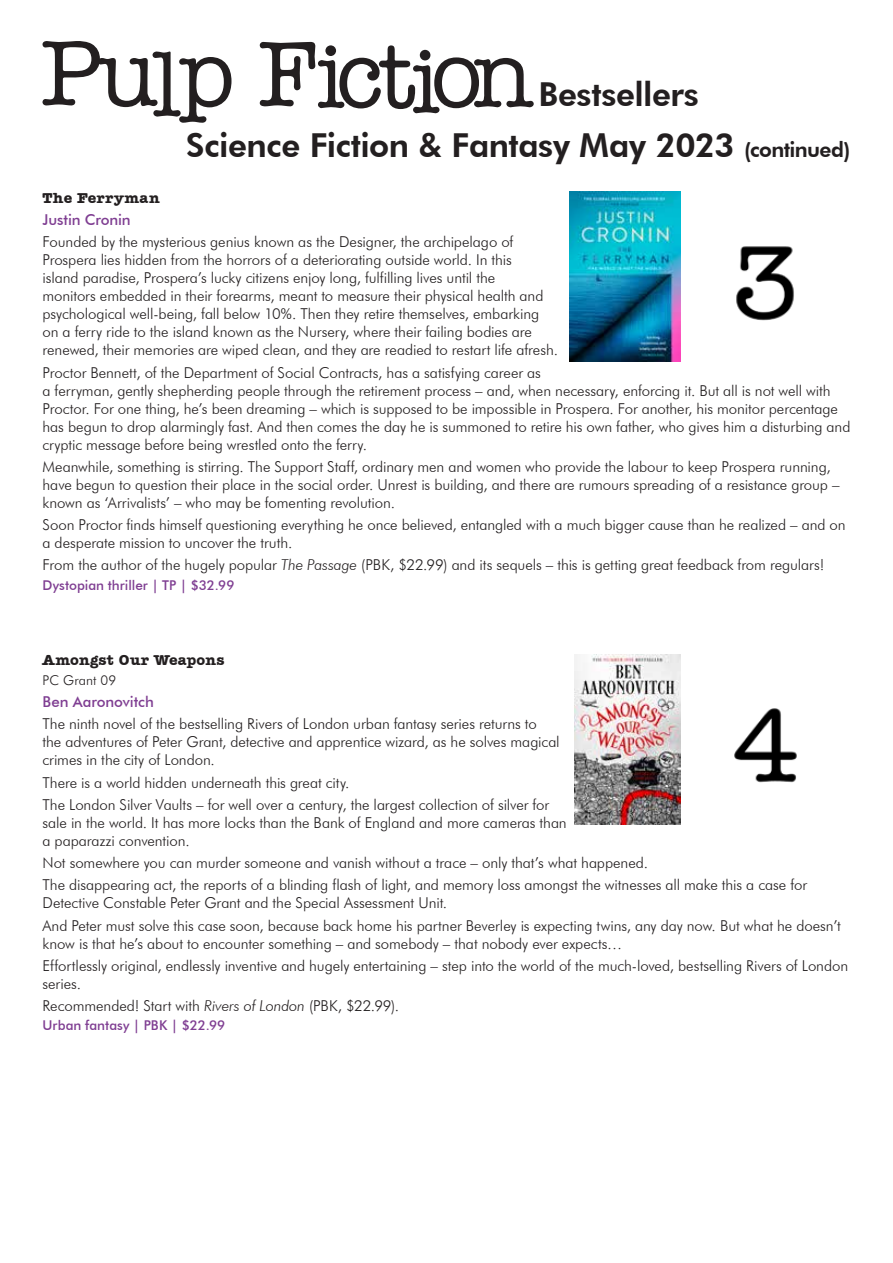
<style>
.page{position:relative;width:893px;height:1263px;background:#fff}
.page>*{position:absolute;margin:0;border:0;box-sizing:border-box;transform-origin:0 0}
.t1{font:800 33px "Futura BT";letter-spacing:-.015em;color:#231f20}
.t2{font:300 15px/18px "Futura BT";letter-spacing:-.005em;color:#231f20}
.t3{font:700 15px "Amer Typewriter IT Cby BT";letter-spacing:.015em;color:#231f20}
.t4{font:500 15px "Futura BT";letter-spacing:-.01em;color:#7f3e92}
.t5{font:500 13.5px "Futura BT";color:#7f3e92}
.t6{font:300 13.5px "Futura BT";letter-spacing:.015em;color:#231f20}
.s1{font-size:21px}
.s2{font-style:italic}
</style>
<div class="page">
<svg style="left:43px;top:41px;width:188px;height:82px"></svg>
<svg style="left:260px;top:42px;width:274px;height:71px"></svg>
<img style="left:570px;top:191px;width:224px;height:171px">
<img style="left:575px;top:654px;width:222px;height:170px">
<h1 class="t1" style="left:538px;top:74px;width:162px">Bestsellers</h1>
<h1 class="t1" style="left:186px;top:125px;width:666px">Science Fiction &amp; Fantasy May 2023 <span class="s1">(continued)</span></h1>
<p class="t3" style="left:43px;top:188px;width:119px">The Ferryman</p>
<p class="t4" style="left:43px;top:211px;width:90px">Justin Cronin</p>
<p class="t2" style="left:43px;top:233px;width:517px">Founded by the mysterious genius known as the Designer, the archipelago of Prospera lies hidden from the horrors of a deteriorating outside world. In this<br>island paradise, Prospera’s lucky citizens enjoy long, fulfilling lives until the<br>monitors embedded in their forearms, meant to measure their physical health and psychological well-being, fall below 10%. Then they retire themselves, embarking on a ferry ride to the island known as the Nursery, where their failing bodies are renewed, their memories are wiped clean, and they are readied to restart life afresh.</p>
<p class="t2" style="left:43px;top:363px;width:809px">Proctor Bennett, of the Department of Social Contracts, has a satisfying career as<br>a ferryman, gently shepherding people through the retirement process – and, when necessary, enforcing it. But all is not well with Proctor. For one thing, he’s been dreaming – which is supposed to be impossible in Prospera. For another, his monitor percentage has begun to drop alarmingly fast. And then comes the day he is summoned to retire his own father, who gives him a disturbing and cryptic message before being wrestled onto the ferry.</p>
<p class="t2" style="left:43px;top:457px;width:798px">Meanwhile, something is stirring. The Support Staff, ordinary men and women who provide the labour to keep Prospera running, have begun to question their place in the social order. Unrest is building, and there are rumours spreading of a resistance group – known as ‘Arrivalists’ – who may be fomenting revolution.</p>
<p class="t2" style="left:43px;top:516px;width:805px">Soon Proctor finds himself questioning everything he once believed, entangled with a much bigger cause than he realized – and on a desperate mission to uncover the truth.</p>
<p class="t2" style="left:43px;top:556px;width:783px">From the author of the hugely popular <span class="s2">The Passage</span> (PBK, $22.99) and its sequels – this is getting great feedback from regulars!</p>
<p class="t5" style="left:43px;top:577px;width:193px">Dystopian thriller | TP | $32.99</p>
<p class="t3" style="left:43px;top:651px;width:184px">Amongst Our Weapons</p>
<p class="t6" style="left:43px;top:672px;width:75px">PC Grant 09</p>
<p class="t4" style="left:43px;top:692px;width:113px">Ben Aaronovitch</p>
<p class="t2" style="left:43px;top:715px;width:519px">The ninth novel of the bestselling Rivers of London urban fantasy series returns to<br>the adventures of Peter Grant, detective and apprentice wizard, as he solves magical crimes in the city of London.</p>
<p class="t2" style="left:43px;top:771px;width:508px;line-height:22.2px">There is a world hidden underneath this great city.<br>The London Silver Vaults – for well over a century, the largest collection of silver for</p>
<p class="t2" style="left:43px;top:813px;width:526px">sale in the world. It has more locks than the Bank of England and more cameras than a paparazzi convention.</p>
<p class="t2" style="left:43px;top:851px;width:766px;line-height:22.2px">Not somewhere you can murder someone and vanish without a trace – only that’s what happened.<br>The disappearing act, the reports of a blinding flash of light, and memory loss amongst the witnesses all make this a case for</p>
<p class="t2" style="left:43px;top:892px;width:800px;line-height:22.2px">Detective Constable Peter Grant and the Special Assessment Unit.<br>And Peter must solve this case soon, because back home his partner Beverley is expecting twins, any day now. But what he doesn’t</p>
<p class="t2" style="left:43px;top:932px;width:807px;line-height:22.2px">know is that he’s about to encounter something – and somebody – that nobody ever expects…<br>Effortlessly original, endlessly inventive and hugely entertaining – step into the world of the much-loved, bestselling Rivers of London</p>
<p class="t2" style="left:43px;top:972px;width:358px;line-height:22.2px">series.<br>Recommended! Start with <span class="s2">Rivers of London</span> (PBK, $22.99).</p>
<p class="t5" style="left:43px;top:1017px;width:184px">Urban fantasy | PBK | $22.99</p>
</div>
